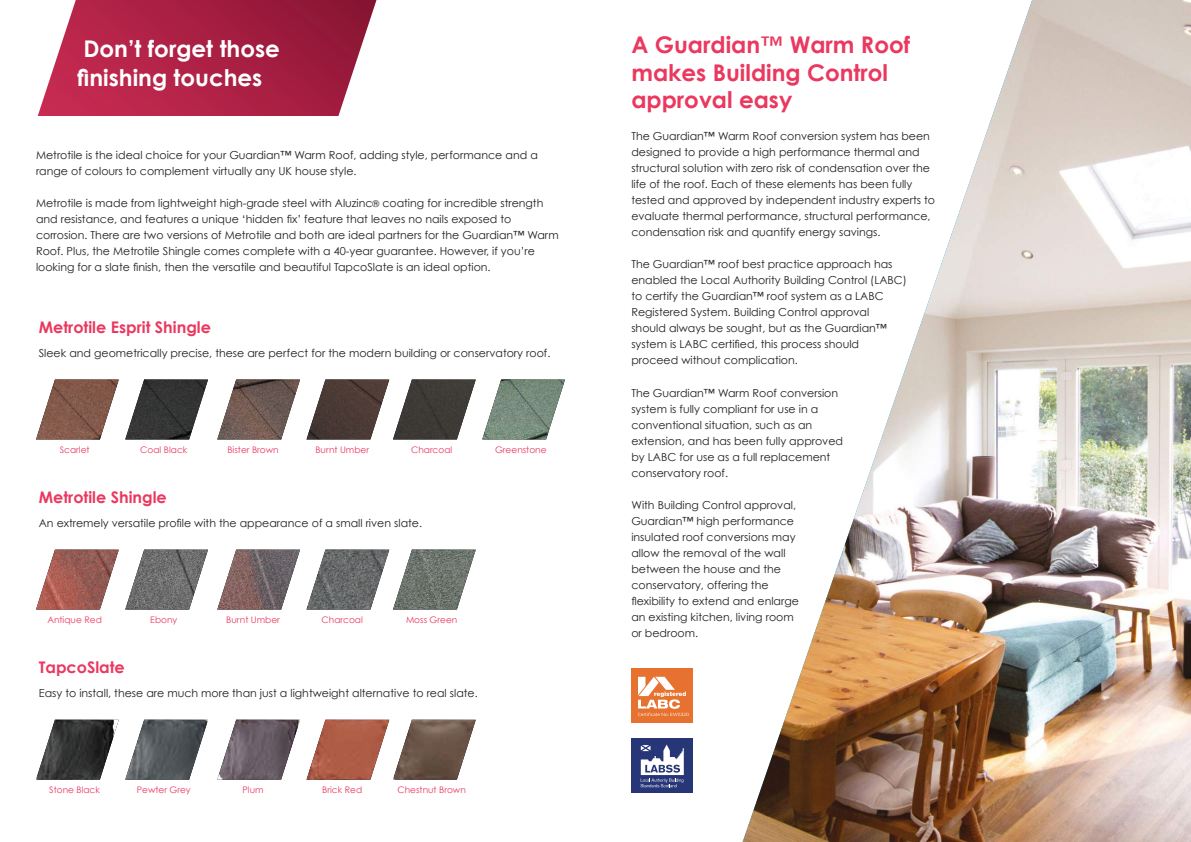
<style>
.page{position:relative;width:1191px;height:842px;background:#fff}
.page>*{position:absolute;margin:0;border:0;box-sizing:border-box;transform-origin:0 0}
.t1{font:700 23px/27.6px "Century Gothic";color:#ea385f}
.t2{font:700 23px/29px "Century Gothic";color:#fff}
.t3{font:700 16px "Century Gothic";color:#ea385f}
.t4{font:11px/16px "Century Gothic";color:#231f20}
.t5{font:9px "Century Gothic";color:#ea385f}
.s1{font-size:9px}
</style>
<div class="page">
<svg style="left:37px;top:0;width:339px;height:116px;background:#b43958"></svg>
<img style="left:36px;top:379px;width:83px;height:60px">
<img style="left:125px;top:379px;width:83px;height:60px">
<img style="left:217px;top:379px;width:83px;height:60px">
<svg style="left:306px;top:379px;width:84px;height:60px"></svg>
<img style="left:393px;top:379px;width:83px;height:60px">
<img style="left:482px;top:379px;width:83px;height:60px">
<img style="left:36px;top:550px;width:83px;height:59px">
<img style="left:125px;top:550px;width:83px;height:59px">
<img style="left:217px;top:550px;width:83px;height:59px">
<svg style="left:306px;top:550px;width:84px;height:59px"></svg>
<img style="left:393px;top:550px;width:83px;height:59px">
<img style="left:36px;top:720px;width:83px;height:60px">
<img style="left:125px;top:720px;width:83px;height:60px">
<img style="left:217px;top:720px;width:83px;height:60px">
<svg style="left:306px;top:720px;width:84px;height:60px"></svg>
<img style="left:393px;top:720px;width:83px;height:60px">
<img style="left:742px;top:0;width:449px;height:842px">
<div style="left:631px;top:668px;width:62px;height:55px;background:#e7722f"></div>
<svg style="left:638px;top:677px;width:51px;height:39px"></svg>
<div style="left:631px;top:738px;width:62px;height:55px;background:#263676"></div>
<svg style="left:640px;top:744px;width:44px;height:43px"></svg>
<h1 class="t2" style="left:77px;top:34px;width:204px">Don’t forget those finishing touches</h1>
<p class="t4" style="left:36px;top:147px;width:503px">Metrotile is the ideal choice for your Guardian™ Warm Roof, adding style, performance and a range of colours to complement virtually any UK house style.</p>
<p class="t4" style="left:36px;top:195px;width:524px">Metrotile is made from lightweight high-grade steel with Aluzinc<span class="s1">®</span> coating for incredible strength and resistance, and features a unique ‘hidden fix’ feature that leaves no nails exposed to corrosion. There are two versions of Metrotile and both are ideal partners for the Guardian™ Warm Roof. Plus, the Metrotile Shingle comes complete with a 40-year guarantee. However, if you’re looking for a slate finish, then the versatile and beautiful TapcoSlate is an ideal option.</p>
<h2 class="t3" style="left:39px;top:317px;width:174px">Metrotile Esprit Shingle</h2>
<p class="t4" style="left:39px;top:345px;width:513px">Sleek and geometrically precise, these are perfect for the modern building or conservatory roof.</p>
<p class="t5" style="left:60px;top:444px;width:31px">Scarlet</p>
<p class="t5" style="left:140px;top:444px;width:49px">Coal Black</p>
<p class="t5" style="left:227px;top:444px;width:53px">Bister Brown</p>
<p class="t5" style="left:315px;top:444px;width:55px">Burnt Umber</p>
<p class="t5" style="left:411px;top:444px;width:43px">Charcoal</p>
<p class="t5" style="left:495px;top:444px;width:53px">Greenstone</p>
<h2 class="t3" style="left:39px;top:487px;width:129px">Metrotile Shingle</h2>
<p class="t4" style="left:39px;top:515px;width:385px">An extremely versatile profile with the appearance of a small riven slate.</p>
<p class="t5" style="left:47px;top:614px;width:56px">Antique Red</p>
<p class="t5" style="left:150px;top:614px;width:29px">Ebony</p>
<p class="t5" style="left:226px;top:614px;width:55px">Burnt Umber</p>
<p class="t5" style="left:322px;top:614px;width:43px">Charcoal</p>
<p class="t5" style="left:406px;top:614px;width:53px">Moss Green</p>
<h2 class="t3" style="left:39px;top:657px;width:88px">TapcoSlate</h2>
<p class="t4" style="left:39px;top:685px;width:440px">Easy to install, these are much more than just a lightweight alternative to real slate.</p>
<p class="t5" style="left:49px;top:784px;width:52px">Stone Black</p>
<p class="t5" style="left:137px;top:784px;width:55px">Pewter Grey</p>
<p class="t5" style="left:243px;top:784px;width:23px">Plum</p>
<p class="t5" style="left:322px;top:784px;width:41px">Brick Red</p>
<p class="t5" style="left:397px;top:784px;width:70px">Chestnut Brown</p>
<h1 class="t1" style="left:631px;top:31px;width:280px">A Guardian™ Warm Roof makes Building Control approval easy</h1>
<p class="t4" style="left:631px;top:128px;width:305px">The Guardian™ Warm Roof conversion system has been designed to provide a high performance thermal and structural solution with zero risk of condensation over the life of the roof. Each of these elements has been fully tested and approved by independent industry experts to evaluate thermal performance, structural performance, condensation risk and quantify energy savings.</p>
<p class="t4" style="left:631px;top:256px;width:277px">The Guardian™ roof best practice approach has enabled the Local Authority Building Control (LABC) to certify the Guardian™ roof system as a LABC Registered System. Building Control approval<br>should always be sought, but as the Guardian™ system is LABC certified, this process should proceed without complication.</p>
<p class="t4" style="left:631px;top:384px;width:213px">The Guardian™ Warm Roof conversion system is fully compliant for use in a conventional situation, such as an extension, and has been fully approved by LABC for use as a full replacement conservatory roof.</p>
<p class="t4" style="left:631px;top:496px;width:169px">With Building Control approval,<br>Guardian™ high performance insulated roof conversions may allow the removal of the wall between the house and the conservatory, offering the flexibility to extend and enlarge an existing kitchen, living room or bedroom.</p>
</div>
